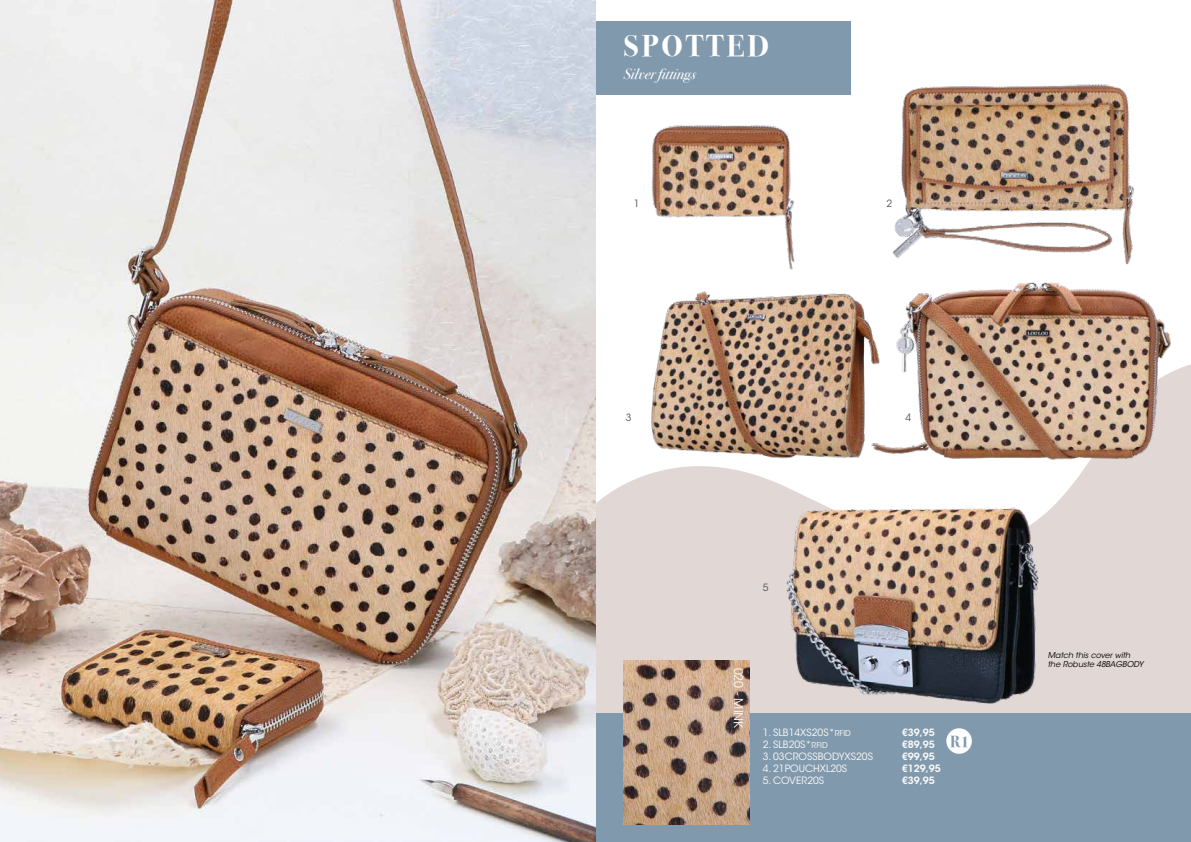
<style>
.page{position:relative;width:1191px;height:842px;background:#fff}
.page>*{position:absolute;margin:0;border:0;box-sizing:border-box;transform-origin:0 0}
.t1{font:700 30px "Bodoni Svty Two ITCTT";letter-spacing:.095em;color:#fff}
.t2{font:700 16px "Bodoni Svty Two ITCTT";color:#8199ad}
.t3{font:italic 15px "Bodoni Svty Two ITCTT";color:#fff}
.t4{font:12px "ITC Avant Garde Std";color:#f9faf7}
.t5{font:10px "ITC Avant Garde Std";color:#f9faf7}
.t6{font:600 10px/12px "ITC Avant Garde Std";color:#f9faf7}
.t7{font:10px "ITC Avant Garde Std";color:#52565f}
.t8{font:italic 8px/9.6px "ITC Avant Garde Std";color:#000}
.s1{font-size:8px}
</style>
<div class="page">
<svg style="left:595px;top:363px;width:596px;height:350px;fill:#e1d7d4"></svg>
<img style="left:893px;top:84px;width:241px;height:181px">
<img style="left:883px;top:282px;width:291px;height:179px">
<img style="left:648px;top:291px;width:235px;height:171px">
<div style="left:595px;top:21px;width:255px;height:74px;background:#8199ad"></div>
<div style="left:595px;top:713px;width:596px;height:129px;background:#8199ad"></div>
<img style="left:624px;top:661px;width:125px;height:164px">
<div style="left:946px;top:728px;width:26px;height:26px;background:#fff;border-radius:50%"></div>
<img style="left:0;top:0;width:595px;height:842px">
<img style="left:651px;top:125px;width:144px;height:145px">
<img style="left:785px;top:504px;width:262px;height:205px">
<h1 class="t1" style="left:624px;top:21px;width:147px">SPOTTED</h1>
<h3 class="t3" style="left:624px;top:61px;width:74px">Silver fittings</h3>
<p class="t7" style="left:634px;top:197px;width:7px">1</p>
<p class="t7" style="left:886px;top:197px;width:7px">2</p>
<p class="t7" style="left:626px;top:411px;width:7px">3</p>
<p class="t7" style="left:905px;top:411px;width:7px">4</p>
<p class="t7" style="left:763px;top:581px;width:7px">5</p>
<p class="t4" style="left:745px;top:667px;width:62px;rotate:90deg">020 - MINK</p>
<p class="t5" style="left:763px;top:726px;width:90px">1. SLB14XS20S*<span class="s1">RFID</span></p>
<p class="t5" style="left:763px;top:738px;width:66px">2. SLB20S*<span class="s1">RFID</span></p>
<p class="t5" style="left:763px;top:750px;width:112px">3. 03CROSSBODYXS20S</p>
<p class="t5" style="left:763px;top:762px;width:86px">4. 21POUCHXL20S</p>
<p class="t5" style="left:763px;top:774px;width:63px">5. COVER20S</p>
<p class="t6" style="left:902px;top:726px;width:40px">€39,95 €89,95 €99,95 €129,95 €39,95</p>
<h2 class="t2" style="left:950px;top:728px;width:21px">R1</h2>
<p class="t8" style="left:1047px;top:650px;width:97px">Match this cover with the Robuste 48BAGBODY</p>
</div>
